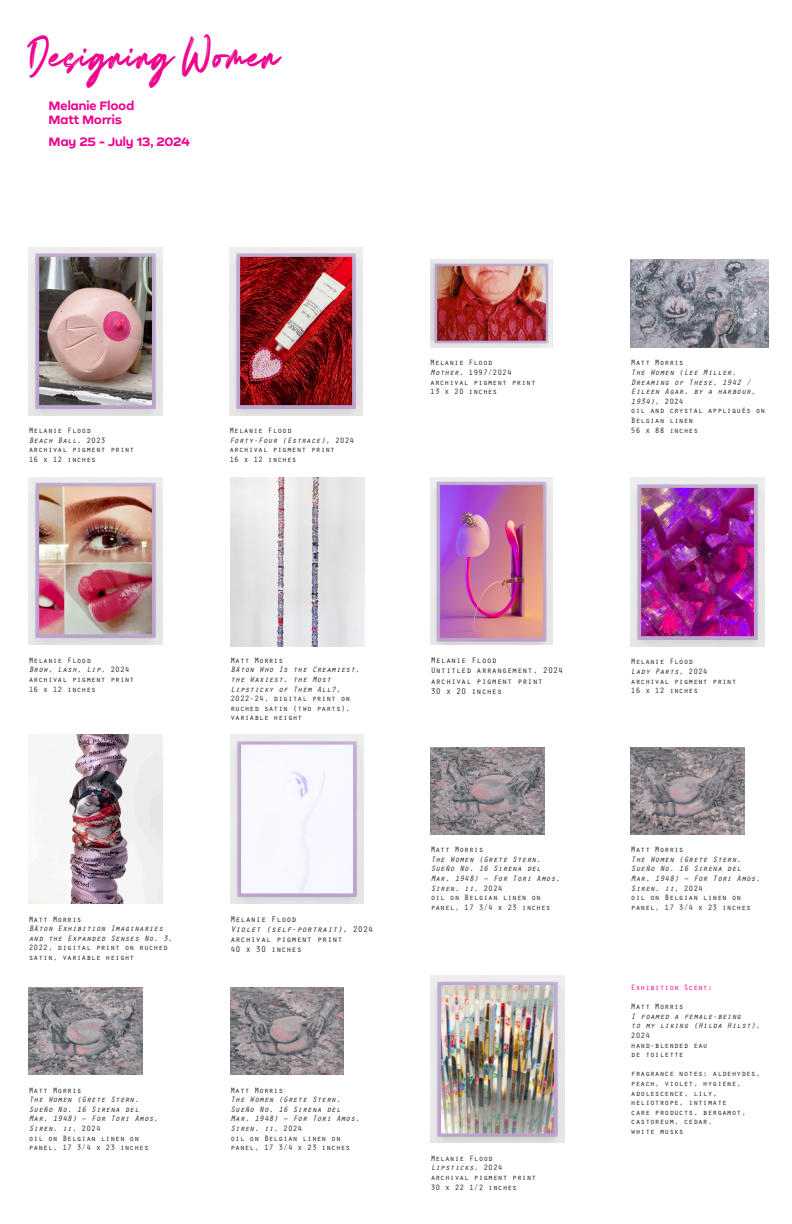
<style>
.page{position:relative;width:792px;height:1224px;background:#fff}
.page>*{position:absolute;margin:0;border:0;box-sizing:border-box;transform-origin:0 0}
.t1{font:18px "Merah Merona";color:#ed028c}
.t2{font:700 12px "Byrd";letter-spacing:-.01em;color:#ed028c}
.t3{font:8.5px "Orator Std";color:#231f20}
.t4{font:italic 8.5px "Orator Std";color:#231f20}
.t5{font:8px/9.6px "Orator Std";color:#231f20}
.t6{font:italic 8px/9.6px "Orator Std";color:#231f20}
.t7{font:8px "Orator Std";color:#ed028c}
.s1{font-style:normal}
.s2{font-style:italic}
</style>
<div class="page">
<img style="left:431px;top:477px;width:122px;height:168px">
<img style="left:230px;top:734px;width:134px;height:170px">
<img style="left:29px;top:734px;width:134px;height:170px">
<img style="left:29px;top:247px;width:133px;height:168px">
<img style="left:230px;top:477px;width:134px;height:170px">
<img style="left:431px;top:747px;width:113px;height:87px">
<img style="left:230px;top:247px;width:133px;height:168px">
<img style="left:631px;top:477px;width:133px;height:170px">
<img style="left:431px;top:975px;width:133px;height:168px">
<img style="left:29px;top:477px;width:133px;height:168px">
<img style="left:430px;top:260px;width:122px;height:88px">
<img style="left:631px;top:260px;width:137px;height:88px">
<img style="left:631px;top:747px;width:113px;height:87px">
<img style="left:29px;top:988px;width:113px;height:87px">
<img style="left:230px;top:988px;width:114px;height:87px">
<p class="t1" style="left:33px;top:49px;width:250px">Designing Women</p>
<p class="t2" style="left:49px;top:97px;width:87px">Melanie Flood</p>
<p class="t2" style="left:49px;top:112px;width:75px">Matt Morris</p>
<p class="t2" style="left:49px;top:134px;width:143px">May 25 - July 13, 2024</p>
<p class="t5" style="left:29px;top:425px;width:64px">Melanie Flood</p>
<p class="t6" style="left:29px;top:435px;width:78px">Beach Ball<span class="s1">, 2 0 2 3</span></p>
<p class="t5" style="left:29px;top:444px;width:107px">archival pigment print</p>
<p class="t5" style="left:29px;top:454px;width:69px">16 x 12 inches</p>
<p class="t5" style="left:230px;top:425px;width:64px">Melanie Flood</p>
<p class="t6" style="left:230px;top:435px;width:126px">Forty-Four (Estrace)<span class="s1">, 2 0 2 4</span></p>
<p class="t5" style="left:230px;top:444px;width:107px">archival pigment print</p>
<p class="t5" style="left:230px;top:454px;width:69px">16 x 12 inches</p>
<p class="t5" style="left:430px;top:358px;width:64px">Melanie Flood</p>
<p class="t5" style="left:430px;top:367px;width:83px"><span class="s2">Mother</span>, 1997/2024</p>
<p class="t5" style="left:430px;top:377px;width:107px">archival pigment print</p>
<p class="t5" style="left:430px;top:386px;width:69px">13 x 20 inches</p>
<p class="t5" style="left:631px;top:358px;width:54px">Matt Morris</p>
<p class="t6" style="left:631px;top:367px;width:129px">The Women (Lee Miller.<br>Dreaming of These, 1942 /<br>Eileen Agar. by a harbour,<br>1934)<span class="s1">, 2 02 4</span></p>
<p class="t5" style="left:631px;top:406px;width:136px">oil and crystal appliqués on<br>Belgian linen</p>
<p class="t5" style="left:631px;top:425px;width:69px">56 x 88 inches</p>
<p class="t5" style="left:29px;top:655px;width:64px">Melanie Flood</p>
<p class="t6" style="left:29px;top:665px;width:102px">Brow, Lash, Lip<span class="s1">, 2 0 2 4</span></p>
<p class="t5" style="left:29px;top:674px;width:107px">archival pigment print</p>
<p class="t5" style="left:29px;top:684px;width:69px">16 x 12 inches</p>
<p class="t5" style="left:29px;top:914px;width:54px">Matt Morris</p>
<p class="t6" style="left:29px;top:923px;width:145px">Bâton Exhibition Imaginaries and the Expanded Senses No. 3<span class="s1">,<br>2022, digital print on ruched satin, variable height</span></p>
<p class="t5" style="left:29px;top:1085px;width:54px">Matt Morris</p>
<p class="t6" style="left:29px;top:1094px;width:133px">The Women (Grete Stern.<br>Sueño No. 16 Sirena del<br>Mar, 1948) – For Tori Amos,<br>Siren. ii<span class="s1">, 2024</span></p>
<p class="t5" style="left:29px;top:1133px;width:122px">oil on Belgian linen on panel, 17 3/4 x 23 inches</p>
<p class="t5" style="left:230px;top:655px;width:54px">Matt Morris</p>
<p class="t6" style="left:230px;top:665px;width:133px">Bâton Who Is the Creamiest, the Waxiest, the Most<br>Lipsticky of Them All?<span class="s1">,<br>2022-24, digital print on ruched satin (two parts), variable height</span></p>
<p class="t3" style="left:230px;top:913px;width:68px">Melanie Flood</p>
<p class="t4" style="left:230px;top:923px;width:144px">Violet (self-portrait)<span class="s1">, 2 02 4</span></p>
<p class="t3" style="left:230px;top:933px;width:114px">archival pigment print</p>
<p class="t3" style="left:230px;top:944px;width:73px">40 x 30 inches</p>
<p class="t5" style="left:230px;top:1085px;width:54px">Matt Morris</p>
<p class="t6" style="left:230px;top:1094px;width:133px">The Women (Grete Stern.<br>Sueño No. 16 Sirena del<br>Mar, 1948) – For Tori Amos,<br>Siren. ii<span class="s1">, 2024</span></p>
<p class="t5" style="left:230px;top:1133px;width:121px">oil on Belgian linen on panel, 17 3/4 x 23 inches</p>
<p class="t3" style="left:431px;top:654px;width:68px">Melanie Flood</p>
<p class="t3" style="left:431px;top:664px;width:134px">Untitled arrangement, 2024</p>
<p class="t3" style="left:431px;top:675px;width:114px">archival pigment print</p>
<p class="t3" style="left:431px;top:685px;width:73px">30 x 20 inches</p>
<p class="t5" style="left:431px;top:844px;width:54px">Matt Morris</p>
<p class="t6" style="left:431px;top:854px;width:133px">The Women (Grete Stern.<br>Sueño No. 16 Sirena del<br>Mar, 1948) – For Tori Amos,<br>Siren. ii<span class="s1">, 2024</span></p>
<p class="t5" style="left:431px;top:892px;width:121px">oil on Belgian linen on panel, 17 3/4 x 23 inches</p>
<p class="t5" style="left:431px;top:1153px;width:64px">Melanie Flood</p>
<p class="t6" style="left:431px;top:1163px;width:73px">Lipsticks<span class="s1">, 2024</span></p>
<p class="t5" style="left:431px;top:1172px;width:107px">archival pigment print</p>
<p class="t5" style="left:431px;top:1182px;width:88px">30 x 22 1/2 inches</p>
<p class="t5" style="left:631px;top:657px;width:64px">Melanie Flood</p>
<p class="t6" style="left:631px;top:666px;width:78px">Lady Parts<span class="s1">, 2 0 2 4</span></p>
<p class="t5" style="left:631px;top:676px;width:107px">archival pigment print</p>
<p class="t5" style="left:631px;top:685px;width:69px">16 x 12 inches</p>
<p class="t5" style="left:631px;top:844px;width:54px">Matt Morris</p>
<p class="t6" style="left:631px;top:854px;width:133px">The Women (Grete Stern.<br>Sueño No. 16 Sirena del<br>Mar, 1948) – For Tori Amos,<br>Siren. ii<span class="s1">, 2024</span></p>
<p class="t5" style="left:631px;top:892px;width:121px">oil on Belgian linen on panel, 17 3/4 x 23 inches</p>
<p class="t7" style="left:631px;top:982px;width:83px">Exhibition Scent:</p>
<p class="t5" style="left:631px;top:1001px;width:54px">Matt Morris</p>
<p class="t6" style="left:631px;top:1011px;width:131px">I foamed a female-being<br>to my liking (Hilda Hilst)<span class="s1">,<br>2024</span></p>
<p class="t5" style="left:631px;top:1040px;width:78px">hand-blended eau de toilette</p>
<p class="t5" style="left:631px;top:1069px;width:131px">fragrance notes: aldehydes, peach, violet, hygiene, adolescence, lily, heliotrope, intimate<br>care products, bergamot, castoreum, cedar,<br>white musks</p>
</div>
